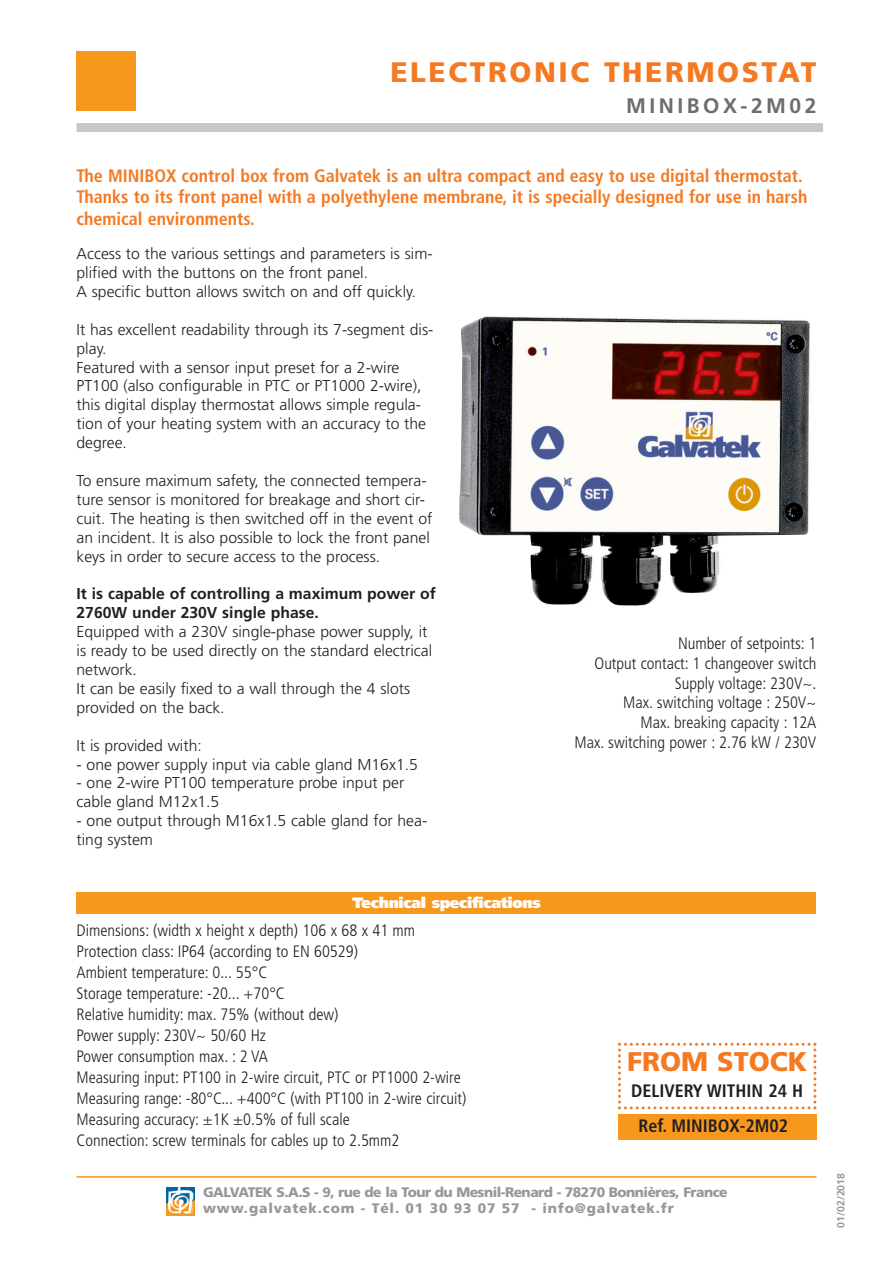
<style>
.page{position:relative;width:893px;height:1263px;background:#fff}
.page>*{position:absolute;margin:0;border:0;box-sizing:border-box;transform-origin:0 0}
.t1{font:900 28.2px "Frutiger";letter-spacing:.09em;color:#f47921}
.t2{font:900 27px "Frutiger";color:#f47921}
.t3{font:700 21px "Frutiger";letter-spacing:.165em;color:#6c6d70}
.t4{font:700 condensed 18px/21.6px "Frutiger";color:#f47921}
.t5{font:700 condensed 18px "Frutiger";color:#231f20}
.t6{font:300 condensed 16.5px/21px "Frutiger";color:#231f20;text-align:right}
.t7{font:300 15.75px/18.9px "Frutiger";color:#231f20}
.t8{font:700 15.75px/18.9px "Frutiger";color:#231f20}
.t9{font:900 15px "Frutiger";letter-spacing:-.02em;color:#fff}
.t10{font:900 13.8px/16.5px "Frutiger";letter-spacing:-.035em;color:#95979a}
.t11{font:700 10.5px "Frutiger";color:#97999c}
</style>
<div class="page">
<div style="left:618px;top:1114px;width:198px;height:25px;background:#f7981d"></div>
<hr style="left:77px;top:1176px;width:739px;height:1px;background:#f7981d">
<div style="left:77px;top:893px;width:739px;height:21px;background:#f7981d"></div>
<div style="left:77px;top:51px;width:59px;height:60px;background:#f7981d"></div>
<div style="left:77px;top:123px;width:746px;height:9px;background:#c7c8ca"></div>
<img style="left:459px;top:316px;width:351px;height:290px">
<svg style="left:618px;top:1043px;width:198px;height:66px"></svg>
<img style="left:167px;top:1187px;width:28px;height:28px">
<h1 class="t1" style="left:390px;top:61px;width:427px">ELECTRONIC THERMOSTAT</h1>
<h3 class="t3" style="left:626px;top:97px;width:192px">MINIBOX-2M02</h3>
<p class="t4" style="left:77px;top:166px;width:732px">The MINIBOX control box from Galvatek is an ultra compact and easy to use digital thermostat.<br>Thanks to its front panel with a polyethylene membrane, it is specially designed for use in harsh chemical environments.</p>
<p class="t7" style="left:77px;top:245px;width:358px">Access to the various settings and parameters is sim&shy;plified with the buttons on the front panel.<br>A specific button allows switch on and off quickly.</p>
<p class="t7" style="left:77px;top:321px;width:358px">It has excellent readability through its 7-segment dis&shy;play.<br>Featured with a sensor input preset for a 2-wire PT100 (also configurable in PTC or PT1000 2-wire), this digital display thermostat allows simple regula&shy;tion of your heating system with an accuracy to the degree.</p>
<p class="t7" style="left:77px;top:472px;width:357px">To ensure maximum safety, the connected tempera&shy;ture sensor is monitored for breakage and short cir&shy;cuit. The heating is then switched off in the event of an incident. It is also possible to lock the front panel keys in order to secure access to the process.</p>
<p class="t8" style="left:77px;top:586px;width:361px">It is capable of controlling a maximum power of<br>2760W under 230V single phase.</p>
<p class="t7" style="left:77px;top:623px;width:357px">Equipped with a 230V single-phase power supply, it is ready to be used directly on the standard electrical network.<br>It can be easily fixed to a wall through the 4 slots provided on the back.</p>
<p class="t7" style="left:77px;top:737px;width:127px">It is provided with:</p>
<p class="t7" style="left:77px;top:756px;width:343px">- one power supply input via cable gland M16x1.5</p>
<p class="t7" style="left:77px;top:775px;width:329px">- one 2-wire PT100 temperature probe input per cable gland M12x1.5</p>
<p class="t7" style="left:77px;top:812px;width:352px">- one output through M16x1.5 cable gland for hea&shy;ting system</p>
<p class="t9" style="left:352px;top:896px;width:190px">Technical specifications</p>
<p class="t6" style="left:77px;top:921px;width:391px;text-align:left">Dimensions: (width x height x depth) 106 x 68 x 41 mm Protection class: IP64 (according to EN 60529)<br>Ambient temperature: 0... 55°C<br>Storage temperature: -20... +70°C<br>Relative humidity: max. 75% (without dew)<br>Power supply: 230V~ 50/60 Hz<br>Power consumption max. : 2 VA<br>Measuring input: PT100 in 2-wire circuit, PTC or PT1000 2-wire Measuring range: -80°C... +400°C (with PT100 in 2-wire circuit)<br>Measuring accuracy: ±1K ±0.5% of full scale<br>Connection: screw terminals for cables up to 2.5mm2</p>
<p class="t6" style="left:575px;top:635px;width:243px;line-height:19.8px">Number of setpoints: 1<br>Output contact: 1 changeover switch<br>Supply voltage: 230V~.<br>Max. switching voltage : 250V~<br>Max. breaking capacity : 12A<br>Max. switching power : 2.76 kW / 230V</p>
<h2 class="t2" style="left:627px;top:1051px;width:182px">FROM STOCK</h2>
<p class="t5" style="left:631px;top:1083px;width:174px">DELIVERY WITHIN 24 H</p>
<p class="t5" style="left:639px;top:1119px;width:151px">Ref. MINIBOX-2M02</p>
<p class="t10" style="left:203px;top:1185px;width:526px">GALVATEK S.A.S - 9, rue de la Tour du Mesnil-Renard - 78270 Bonnières, France www.galvatek.com - Tél. 01 30 93 07 57 - info@galvatek.fr</p>
<p class="t11" style="left:836px;top:1228px;width:56px;rotate:-90deg">01/02/2018</p>
</div>
